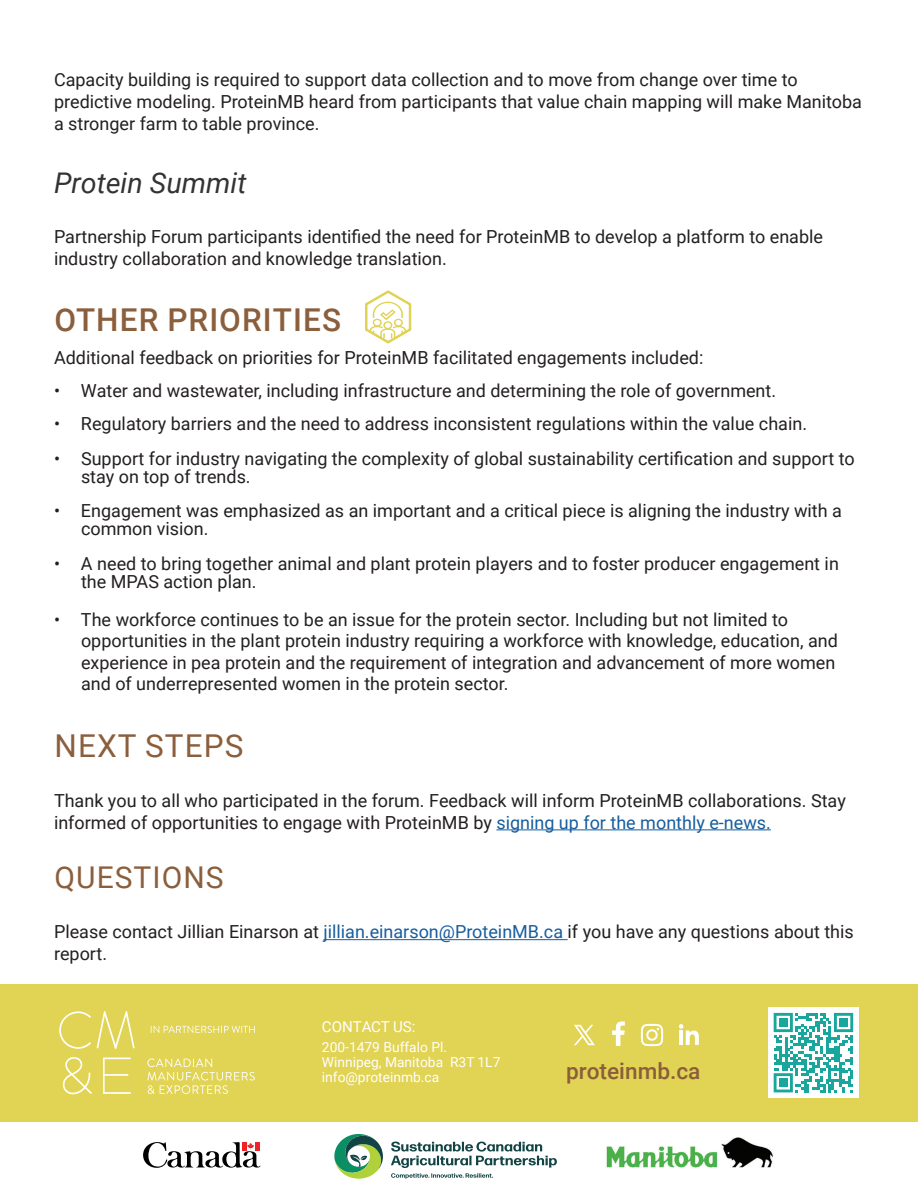
<style>
.page{position:relative;width:918px;height:1188px;background:#fff}
.page>*{position:absolute;margin:0;border:0;box-sizing:border-box;transform-origin:0 0}
.t1{font:500 31.5px "Roboto";letter-spacing:.035em;color:#8b5e3c}
.t2{font:31.5px "Roboto";letter-spacing:.035em;color:#8b5e3c}
.t3{font:30px "Roboto";letter-spacing:.035em;color:#8b5e3c}
.t4{font:italic 28.5px "Roboto";color:#323332}
.t5{font:500 22.5px "Roboto";color:#8a5e3c}
.t6{font:18px/21.6px "Roboto";color:#231f20}
.t7{font:15px "Roboto";color:#fff}
.t8{font:13.8px/15px "Roboto";color:#fff}
.s1{color:#175d9e}
</style>
<div class="page">
<div style="left:0;top:984px;width:918px;height:137px;background:#e1d353"></div>
<hr style="left:496px;top:829px;width:275px;height:1px;background:#175d9e">
<hr style="left:323px;top:939px;width:245px;height:1px;background:#175d9e">
<svg style="left:59px;top:1011px;width:32px;height:38px"></svg>
<svg style="left:97px;top:1011px;width:38px;height:38px"></svg>
<svg style="left:63px;top:1057px;width:29px;height:37px"></svg>
<svg style="left:103px;top:1058px;width:28px;height:36px"></svg>
<svg style="left:147px;top:1058px;width:108px;height:36px"></svg>
<svg style="left:151px;top:1026px;width:104px;height:7px"></svg>
<div style="left:768px;top:1007px;width:91px;height:91px;background:#fff"></div>
<svg style="left:774px;top:1013px;width:79px;height:79px"></svg>
<div style="left:779px;top:1018px;width:8px;height:9px;background:#19a79d"></div>
<div style="left:839px;top:1018px;width:9px;height:9px;background:#19a79d"></div>
<div style="left:779px;top:1079px;width:8px;height:8px;background:#19a79d"></div>
<svg style="left:641px;top:1024px;width:22px;height:22px"></svg>
<svg style="left:612px;top:1021px;width:13px;height:25px"></svg>
<svg style="left:679px;top:1024px;width:20px;height:21px"></svg>
<svg style="left:574px;top:1025px;width:21px;height:20px"></svg>
<svg style="left:334px;top:1134px;width:49px;height:45px"></svg>
<svg style="left:391px;top:1142px;width:166px;height:37px"></svg>
<svg style="left:143px;top:1142px;width:118px;height:26px"></svg>
<img style="left:606px;top:1137px;width:167px;height:30px">
<svg style="left:365px;top:290px;width:47px;height:54px"></svg>
<p class="t6" style="left:54px;top:70px;width:809px">Capacity building is required to support data collection and to move from change over time to predictive modeling. ProteinMB heard from participants that value chain mapping will make Manitoba a stronger farm to table province.</p>
<h3 class="t4" style="left:54px;top:162px;width:194px">Protein Summit</h3>
<p class="t6" style="left:54px;top:225px;width:771px">Partnership Forum participants identified the need for ProteinMB to develop a platform to enable industry collaboration and knowledge translation.</p>
<h1 class="t1" style="left:55px;top:308px;width:288px">OTHER PRIORITIES</h1>
<p class="t6" style="left:54px;top:348px;width:651px">Additional feedback on priorities for ProteinMB facilitated engagements included:</p>
<p class="t6" style="left:54px;top:381px;width:724px">• Water and wastewater, including infrastructure and determining the role of government.</p>
<p class="t6" style="left:54px;top:414px;width:755px">• Regulatory barriers and the need to address inconsistent regulations within the value chain.</p>
<p class="t6" style="left:81px;top:451px;width:775px;line-height:18px;text-indent:-27px">• Support for industry navigating the complexity of global sustainability certification and support to stay on top of trends.</p>
<p class="t6" style="left:81px;top:503px;width:763px;line-height:18px;text-indent:-27px">• Engagement was emphasized as an important and a critical piece is aligning the industry with a common vision.</p>
<p class="t6" style="left:81px;top:556px;width:759px;line-height:18px;text-indent:-27px">• A need to bring together animal and plant protein players and to foster producer engagement in the MPAS action plan.</p>
<p class="t6" style="left:81px;top:610px;width:759px;text-indent:-27px">• The workforce continues to be an issue for the protein sector. Including but not limited to opportunities in the plant protein industry requiring a workforce with knowledge, education, and experience in pea protein and the requirement of integration and advancement of more women and of underrepresented women in the protein sector.</p>
<h1 class="t2" style="left:55px;top:731px;width:190px">NEXT STEPS</h1>
<p class="t6" style="left:54px;top:791px;width:793px">Thank you to all who participated in the forum. Feedback will inform ProteinMB collaborations. Stay informed of opportunities to engage with ProteinMB by <span class="s1">signing up for the monthly e-news.</span></p>
<h2 class="t3" style="left:55px;top:864px;width:171px">QUESTIONS</h2>
<p class="t6" style="left:54px;top:922px;width:801px">Please contact Jillian Einarson at <span class="s1">jillian.einarson@ProteinMB.ca</span> if you have any questions about this report.</p>
<p class="t7" style="left:322px;top:1019px;width:95px">CONTACT US:</p>
<p class="t8" style="left:322px;top:1040px;width:180px">200-1479 Buffalo Pl.<br>Winnipeg, Manitoba R3T 1L7 info@proteinmb.ca</p>
<p class="t5" style="left:566px;top:1063px;width:136px">proteinmb.ca</p>
</div>
